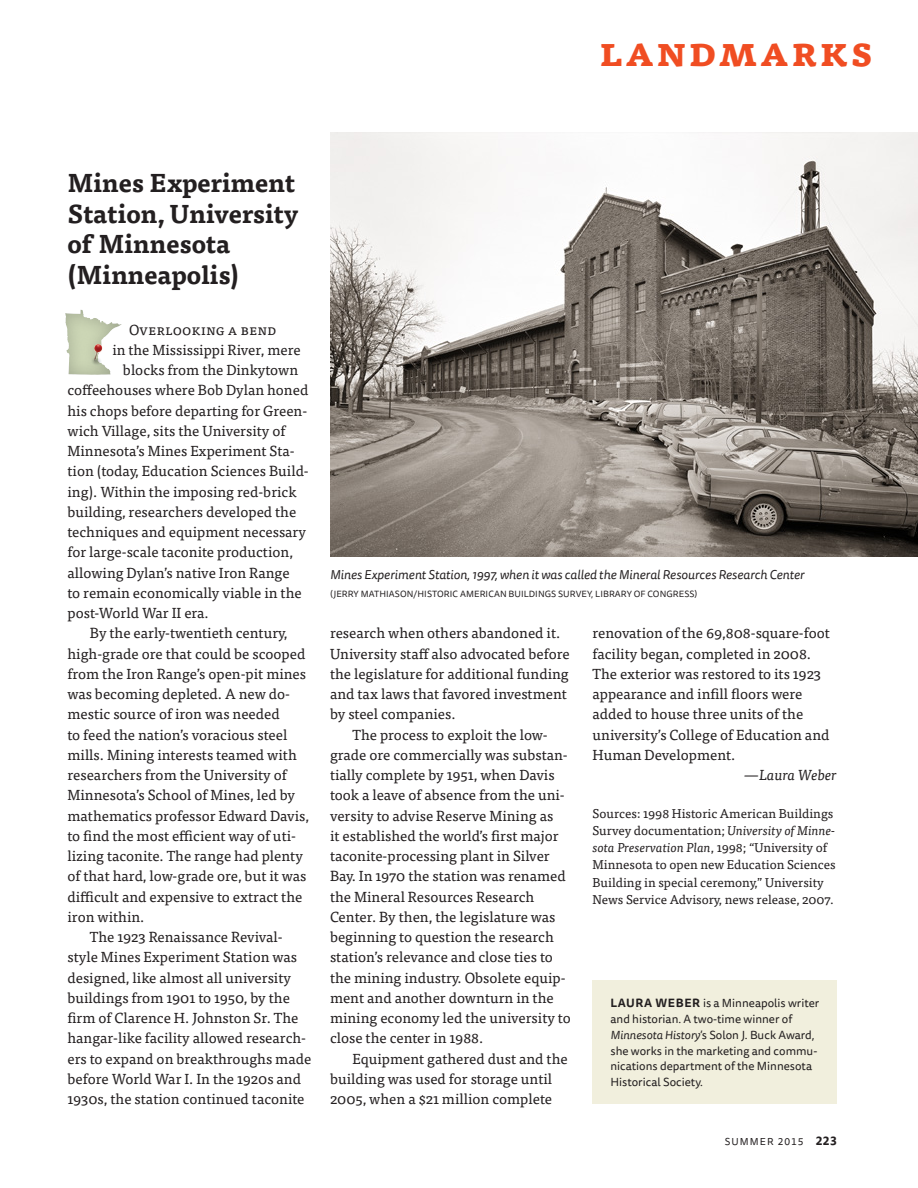
<style>
.page{position:relative;width:918px;height:1188px;background:#fff}
.page>*{position:absolute;margin:0;border:0;box-sizing:border-box;transform-origin:0 0}
.t1{font:700 40.5px "Tisa Pro";letter-spacing:.04em;color:#f04d22}
.t2{font:700 25.5px/30.3px "Tisa Pro";color:#231f20}
.t3{font:14.55px/20.2px "Tisa Pro";color:#231f20}
.t4{font:italic 14.55px "Tisa Pro";color:#231f20}
.t5{font:12.75px/17.2px "Tisa Pro";color:#231f20}
.t6{font:italic 12.75px "Tisa Sans Pro";color:#231f20}
.t7{font:11.7px/15.8px "Tisa Sans Pro";color:#231f20}
.t8{font:10.05px "Tisa Sans Pro";color:#231f20}
.t9{font:9px "Tisa Sans Pro";letter-spacing:.01em;color:#231f20}
.s1{font-style:italic}
.s2{font-weight:700}
.s3{font-weight:700;font-size:12px}
</style>
<div class="page">
<img style="left:330px;top:132px;width:588px;height:424px">
<svg style="left:65px;top:309px;width:57px;height:66px"></svg>
<div style="left:592px;top:981px;width:245px;height:123px;background:#f1efdd"></div>
<img style="left:86px;top:343px;width:24px;height:23px">
<img style="left:93px;top:343px;width:10px;height:23px">
<h1 class="t1" style="left:599px;top:18px;width:276px">landmarks</h1>
<h2 class="t2" style="left:68px;top:167px;width:233px">Mines Experiment<br>Station, University of Minnesota (Minneapolis)</h2>
<p class="t3" style="left:129px;top:319px;width:149px">Overlooking a bend</p>
<p class="t3" style="left:112px;top:339px;width:190px">in the Mississippi River, mere</p>
<p class="t3" style="left:123px;top:359px;width:177px">blocks from the Dinkytown</p>
<p class="t3" style="left:68px;top:379px;width:242px">coffeehouses where Bob Dylan honed</p>
<p class="t3" style="left:68px;top:400px;width:241px">his chops before departing for Green-</p>
<p class="t3" style="left:68px;top:420px;width:219px">wich Village, sits the University of</p>
<p class="t3" style="left:68px;top:440px;width:229px">Minnesota’s Mines Experiment Sta-</p>
<p class="t3" style="left:68px;top:460px;width:243px">tion (today, Education Sciences Build-</p>
<p class="t3" style="left:68px;top:481px;width:231px">ing). Within the imposing red-brick</p>
<p class="t3" style="left:68px;top:501px;width:230px">building, researchers developed the</p>
<p class="t3" style="left:68px;top:521px;width:240px">techniques and equipment necessary</p>
<p class="t3" style="left:68px;top:541px;width:227px">for large-scale taconite production,</p>
<p class="t3" style="left:68px;top:562px;width:224px">allowing Dylan’s native Iron Range</p>
<p class="t3" style="left:68px;top:582px;width:236px">to remain economically viable in the</p>
<p class="t3" style="left:68px;top:602px;width:143px">post-World War II era.</p>
<p class="t3" style="left:90px;top:622px;width:199px">By the early-twentieth century,</p>
<p class="t3" style="left:68px;top:643px;width:239px">high-grade ore that could be scooped</p>
<p class="t3" style="left:68px;top:663px;width:240px">from the Iron Range’s open-pit mines</p>
<p class="t3" style="left:68px;top:683px;width:224px">was becoming depleted. A new do-</p>
<p class="t3" style="left:68px;top:703px;width:214px">mestic source of iron was needed</p>
<p class="t3" style="left:68px;top:724px;width:221px">to feed the nation’s voracious steel</p>
<p class="t3" style="left:68px;top:744px;width:231px">mills. Mining interests teamed with</p>
<p class="t3" style="left:68px;top:764px;width:221px">researchers from the University of</p>
<p class="t3" style="left:68px;top:784px;width:229px">Minnesota’s School of Mines, led by</p>
<p class="t3" style="left:68px;top:805px;width:243px">mathematics professor Edward Davis,</p>
<p class="t3" style="left:68px;top:825px;width:230px">to find the most efficient way of uti-</p>
<p class="t3" style="left:68px;top:845px;width:237px">lizing taconite. The range had plenty</p>
<p class="t3" style="left:68px;top:865px;width:240px">of that hard, low-grade ore, but it was</p>
<p class="t3" style="left:68px;top:886px;width:236px">difficult and expensive to extract the</p>
<p class="t3" style="left:68px;top:906px;width:78px">iron within.</p>
<p class="t3" style="left:90px;top:926px;width:194px">The 1923 Renaissance Revival-</p>
<p class="t3" style="left:68px;top:946px;width:231px">style Mines Experiment Station was</p>
<p class="t3" style="left:68px;top:967px;width:225px">designed, like almost all university</p>
<p class="t3" style="left:68px;top:987px;width:224px">buildings from 1901 to 1950, by the</p>
<p class="t3" style="left:68px;top:1007px;width:232px">firm of Clarence H. Johnston Sr. The</p>
<p class="t3" style="left:68px;top:1027px;width:240px">hangar-like facility allowed research-</p>
<p class="t3" style="left:68px;top:1048px;width:245px">ers to expand on breakthroughs made</p>
<p class="t3" style="left:68px;top:1068px;width:235px">before World War I. In the 1920s and</p>
<p class="t3" style="left:68px;top:1088px;width:238px">1930s, the station continued taconite</p>
<p class="t6" style="left:330px;top:566px;width:476px">Mines Experiment Station, 1997, when it was called the Mineral Resources Research Center</p>
<p class="t9" style="left:330px;top:588px;width:369px">(JERRY MATHIASON/HISTORIC AMERICAN BUILDINGS SURVEY, LIBRARY OF CONGRESS)</p>
<p class="t3" style="left:330px;top:622px;width:232px">research when others abandoned it.</p>
<p class="t3" style="left:330px;top:643px;width:241px">University staff also advocated before</p>
<p class="t3" style="left:330px;top:663px;width:240px">the legislature for additional funding</p>
<p class="t3" style="left:330px;top:683px;width:238px">and tax laws that favored investment</p>
<p class="t3" style="left:330px;top:703px;width:127px">by steel companies.</p>
<p class="t3" style="left:352px;top:724px;width:197px">The process to exploit the low-</p>
<p class="t3" style="left:330px;top:744px;width:239px">grade ore commercially was substan-</p>
<p class="t3" style="left:330px;top:764px;width:226px">tially complete by 1951, when Davis</p>
<p class="t3" style="left:330px;top:784px;width:236px">took a leave of absence from the uni-</p>
<p class="t3" style="left:330px;top:805px;width:225px">versity to advise Reserve Mining as</p>
<p class="t3" style="left:330px;top:825px;width:230px">it established the world’s first major</p>
<p class="t3" style="left:330px;top:845px;width:221px">taconite-processing plant in Silver</p>
<p class="t3" style="left:330px;top:865px;width:237px">Bay. In 1970 the station was renamed</p>
<p class="t3" style="left:330px;top:886px;width:206px">the Mineral Resources Research</p>
<p class="t3" style="left:330px;top:906px;width:227px">Center. By then, the legislature was</p>
<p class="t3" style="left:330px;top:926px;width:225px">beginning to question the research</p>
<p class="t3" style="left:330px;top:946px;width:224px">station’s relevance and close ties to</p>
<p class="t3" style="left:330px;top:967px;width:237px">the mining industry. Obsolete equip-</p>
<p class="t3" style="left:330px;top:987px;width:225px">ment and another downturn in the</p>
<p class="t3" style="left:330px;top:1007px;width:242px">mining economy led the university to</p>
<p class="t3" style="left:330px;top:1027px;width:155px">close the center in 1988.</p>
<p class="t3" style="left:352px;top:1048px;width:217px">Equipment gathered dust and the</p>
<p class="t3" style="left:330px;top:1068px;width:224px">building was used for storage until</p>
<p class="t3" style="left:330px;top:1088px;width:224px">2005, when a $21 million complete</p>
<p class="t3" style="left:592px;top:622px;width:239px">renovation of the 69,808-square-foot facility began, completed in 2008.<br>The exterior was restored to its 1923 appearance and infill floors were added to house three units of the university’s College of Education and Human Development.</p>
<p class="t4" style="left:744px;top:764px;width:94px">—Laura Weber</p>
<p class="t5" style="left:592px;top:804px;width:245px">Sources: 1998 Historic American Buildings Survey documentation; <span class="s1">University of Minne&shy;sota Preservation Plan</span>, 1998; “University of Minnesota to open new Education Sciences Building in special ceremony,” University News Service Advisory, news release, 2007.</p>
<p class="t7" style="left:610px;top:996px;width:210px"><span class="s2">LAURA WEBER</span> is a Minneapolis writer and historian. A two-time winner of <span class="s1">Minnesota History</span>’s Solon J. Buck Award, she works in the marketing and commu&shy;nications department of the Minnesota Historical Society.</p>
<p class="t8" style="left:725px;top:1134px;width:114px">SUMMER 2015 <span class="s3">223</span></p>
</div>
